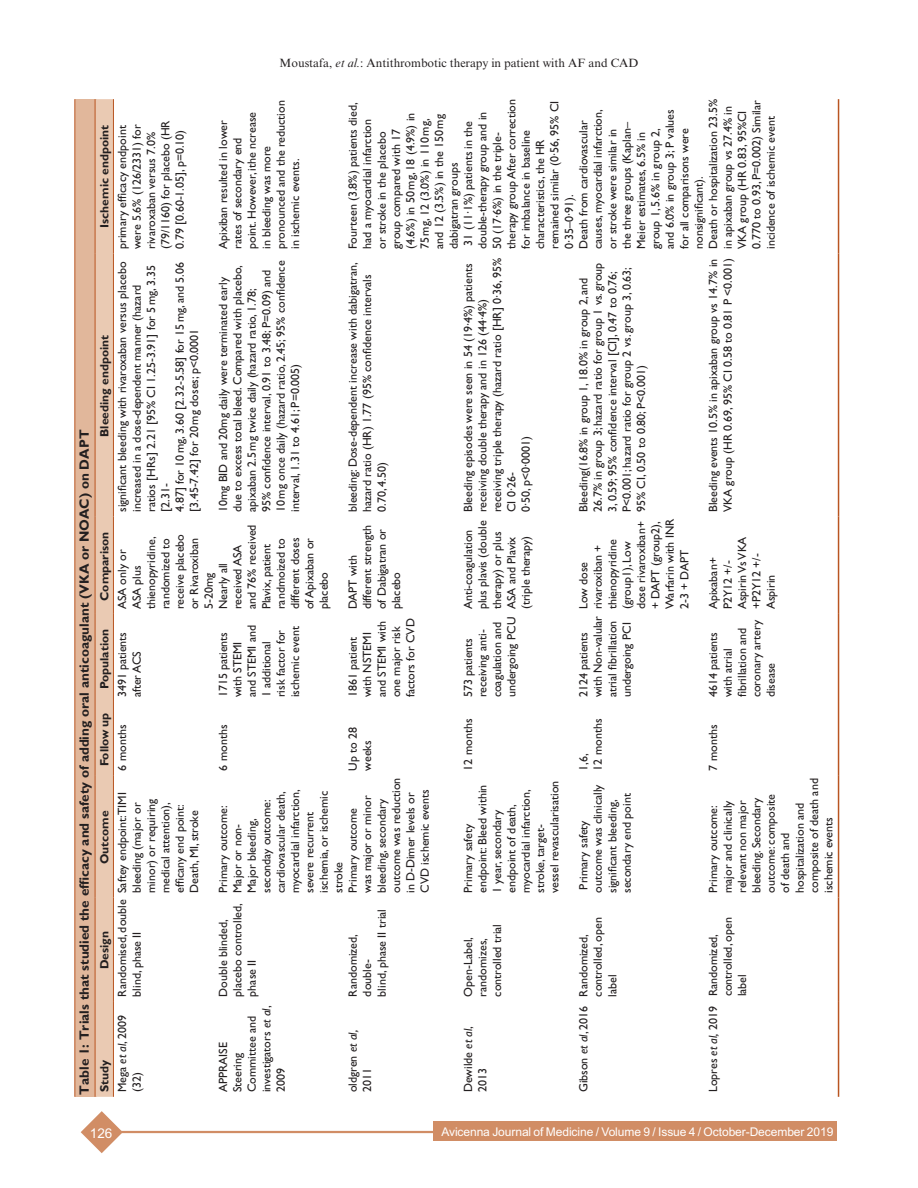
<style>
.page{position:relative;width:918px;height:1188px;background:#fff}
.page>*{position:absolute;margin:0;border:0;box-sizing:border-box;transform-origin:0 0}
.t1{font:700 13.5px "Gill Sans Std";color:#231f20}
.t2{font:13.5px "Arial MT Std";color:#fff}
.t3{font:12px/14.4px "Gill Sans Std";color:#231f20}
.t4{font:700 12px "Gill Sans Std";color:#231f20}
.t5{font:12px "Arial MT Std";letter-spacing:-.005em;color:#fff}
.t6{font:12px "Times New Roman MT Std";color:#231f20}
.s1{font-style:italic}
</style>
<div class="page">
<svg style="left:81px;top:1111px;width:42px;height:42px"></svg>
<hr style="left:120px;top:1131px;width:382px;height:2px;background:#d18d65">
<div style="left:434px;top:1122px;width:403px;height:19px;background:#d18d65"></div>
<div style="left:75px;top:99px;width:21px;height:998px;background:#e1b79b"></div>
<hr style="left:74px;top:99px;width:1px;height:998px;background:#b95521">
<div style="left:96px;top:99px;width:17px;height:998px;background:#eacab3"></div>
<hr style="left:95px;top:1001px;width:1px;height:96px;background:#b95521">
<hr style="left:113px;top:1001px;width:1px;height:96px;background:#b95521">
<hr style="left:95px;top:99px;width:1px;height:155px;background:#b95521">
<hr style="left:113px;top:99px;width:1px;height:155px;background:#b95521">
<hr style="left:838px;top:1001px;width:1px;height:96px;background:#b95521">
<hr style="left:838px;top:898px;width:1px;height:103px;background:#b95521">
<hr style="left:838px;top:775px;width:1px;height:123px;background:#b95521">
<hr style="left:838px;top:702px;width:1px;height:73px;background:#b95521">
<hr style="left:838px;top:614px;width:1px;height:88px;background:#b95521">
<hr style="left:838px;top:517px;width:1px;height:97px;background:#b95521">
<hr style="left:838px;top:254px;width:1px;height:263px;background:#b95521">
<hr style="left:838px;top:99px;width:1px;height:155px;background:#b95521">
<hr style="left:95px;top:898px;width:1px;height:103px;background:#b95521">
<hr style="left:113px;top:898px;width:1px;height:103px;background:#b95521">
<hr style="left:95px;top:775px;width:1px;height:123px;background:#b95521">
<hr style="left:113px;top:775px;width:1px;height:123px;background:#b95521">
<hr style="left:95px;top:702px;width:1px;height:73px;background:#b95521">
<hr style="left:113px;top:702px;width:1px;height:73px;background:#b95521">
<hr style="left:95px;top:614px;width:1px;height:88px;background:#b95521">
<hr style="left:113px;top:614px;width:1px;height:88px;background:#b95521">
<hr style="left:95px;top:517px;width:1px;height:97px;background:#b95521">
<hr style="left:113px;top:517px;width:1px;height:97px;background:#b95521">
<hr style="left:95px;top:254px;width:1px;height:263px;background:#b95521">
<hr style="left:113px;top:254px;width:1px;height:263px;background:#b95521">
<p class="t6" style="left:280px;top:56px;width:360px">Moustafa, <span class="s1">et al.</span>: Antithrombotic therapy in patient with AF and CAD</p>
<p class="t1" style="left:76px;top:1095px;width:667px;rotate:-90deg">Table 1: Trials that studied the efficacy and safety of adding oral anticoagulant (VKA or NOAC) on DAPT</p>
<p class="t3" style="left:115px;top:249px;width:130px;rotate:-90deg">primary efficacy endpoint were 5.6% (126/2331) for rivaroxaban versus 7.0% (79/1160) for placebo (HR<br>0.79 [0.60-1.05], p=0.10)</p>
<p class="t4" style="left:97px;top:228px;width:104px;rotate:-90deg">Ischemic endpoint</p>
<p class="t3" style="left:115px;top:512px;width:252px;rotate:-90deg">significant bleeding with rivaroxaban versus placebo increased in a dose-dependent manner (hazard ratios [HRs] 2.21 [95% CI 1.25-3.91] for 5mg, 3.35 [2.31-<br>4.87] for 10mg, 3.60 [2.32-5.58] for 15mg, and 5.06 [3.45-7.42] for 20mg doses; p&lt;0.0001</p>
<p class="t4" style="left:97px;top:437px;width:103px;rotate:-90deg">Bleeding endpoint</p>
<p class="t3" style="left:216px;top:249px;width:150px;rotate:-90deg">Apixiban resulted in lower rates of secondary end<br>point. However, ithe ncrease<br>in bleeding was more pronounced and the reduction in ischemic events.</p>
<p class="t3" style="left:216px;top:512px;width:253px;rotate:-90deg">10mg BID and 20mg daily were terminated early due to excess total bleed. Compared with placebo, apixaban 2.5mg twice daily (hazard ratio, 1.78;<br>95% confidence interval, 0.91 to 3.48; P=0.09) and 10mg once daily (hazard ratio, 2.45; 95% confidence interval, 1.31 to 4.61; P=0.005)</p>
<p class="t3" style="left:216px;top:609px;width:86px;rotate:-90deg">Nearly all received ASA<br>and 76% received<br>Plavix, patient randmoized to different doses of Apixaban or placebo</p>
<p class="t4" style="left:97px;top:601px;width:71px;rotate:-90deg">Comparison</p>
<p class="t3" style="left:115px;top:609px;width:77px;rotate:-90deg">ASA only or<br>ASA plus thienopyridine, randomized to receive placebo or Rivaroxiban<br>5-20mg</p>
<p class="t4" style="left:97px;top:689px;width:61px;rotate:-90deg">Population</p>
<p class="t3" style="left:115px;top:697px;width:67px;rotate:-90deg">3491 patients after ACS</p>
<p class="t4" style="left:97px;top:766px;width:55px;rotate:-90deg">Follow up</p>
<p class="t3" style="left:115px;top:771px;width:47px;rotate:-90deg">6 months</p>
<p class="t3" style="left:216px;top:697px;width:74px;rotate:-90deg">1715 patients with STEMI and STEMI and<br>1 additional risk factor for ischemic event</p>
<p class="t3" style="left:216px;top:771px;width:47px;rotate:-90deg">6 months</p>
<p class="t3" style="left:706px;top:249px;width:151px;rotate:-90deg">Death or hospitalization 23.5% in apixaban group vs 27.4% in<br>VKA group (HR 0.83, 95%CI<br>0.770 to 0.93, P=0.002) Similar incidence of ischemic event</p>
<p class="t3" style="left:461px;top:249px;width:151px;rotate:-90deg">31 (11·1%) patients in the double-therapy group and in<br>50 (17·6%) in the triple&shy;therapy group After correction for imbalance in baseline characteristics, the HR remained similar (0·56, 95% CI<br>0·35–0·91).</p>
<p class="t3" style="left:346px;top:249px;width:148px;rotate:-90deg">Fourteen (3.8%) patients died, had a myocardial infarction<br>or stroke in the placebo group compared with 17 (4.6%) in 50mg, 18 (4.9%) in<br>75mg, 12 (3.0%) in 110mg, and 12 (3.5%) in the 150mg dabigatran groups</p>
<p class="t3" style="left:576px;top:249px;width:141px;rotate:-90deg">Death from cardiovascular causes, myocardial infarction, or stroke were similar in<br>the three groups (Kaplan–<br>Meier estimates, 6.5% in group 1, 5.6% in group 2, and 6.0% in group 3; P values for all comparisons were nonsignificant).</p>
<p class="t3" style="left:346px;top:512px;width:251px;rotate:-90deg">bleeding: Dose-dependent increase with dabigatran, hazard ratio (HR) 1.77 (95% confidence intervals<br>0.70, 4.50)</p>
<p class="t3" style="left:346px;top:609px;width:85px;rotate:-90deg">DAPT with different strength of Dabigatran or placebo</p>
<p class="t3" style="left:346px;top:697px;width:81px;rotate:-90deg">1861 patient with NSTEMI and STEMI with one major risk factors for CVD</p>
<p class="t3" style="left:346px;top:771px;width:45px;rotate:-90deg">Up to 28 weeks</p>
<p class="t3" style="left:461px;top:512px;width:255px;rotate:-90deg">Bleeding episodes were seen in 54 (19·4%) patients receiving double therapy and in 126 (44·4%) receiving triple therapy (hazard ratio [HR] 0·36, 95% CI 0·26-<br>0·50, p&lt;0·0001)</p>
<p class="t3" style="left:461px;top:609px;width:90px;rotate:-90deg">Anti-coagulation plus plavis (double therapy) or plus<br>ASA and Plavix (triple therapy)</p>
<p class="t3" style="left:461px;top:697px;width:82px;rotate:-90deg">573 patients receiving anti&shy;coagulation and undergoing PCU</p>
<p class="t3" style="left:461px;top:771px;width:53px;rotate:-90deg">12 months</p>
<p class="t3" style="left:576px;top:512px;width:251px;rotate:-90deg">Bleeding(16.8% in group 1, 18.0% in group 2, and 26.7% in group 3; hazard ratio for group 1 vs. group 3, 0.59; 95% confidence interval [CI], 0.47 to 0.76; P&lt;0.001; hazard ratio for group 2 vs. group 3, 0.63; 95% CI, 0.50 to 0.80; P&lt;0.001)</p>
<p class="t3" style="left:576px;top:609px;width:92px;rotate:-90deg">Low dose rivaroxiban + thienopyridine (group1), Low dose rivaroxiban+ + DAPT (group2),<br>Warfarin with INR<br>2-3 + DAPT</p>
<p class="t3" style="left:576px;top:697px;width:83px;rotate:-90deg">2124 patients with Non-valular atrial fibrillation undergoing PCI</p>
<p class="t3" style="left:576px;top:771px;width:53px;rotate:-90deg">1,6,<br>12 months</p>
<p class="t3" style="left:706px;top:512px;width:255px;rotate:-90deg">Bleeding events 10.5% in apixaban group vs 14.7% in<br>VKA group (HR 0.69, 95% CI 0.58 to 0.81 P &lt;0.001)</p>
<p class="t3" style="left:706px;top:609px;width:74px;rotate:-90deg">Apixaban+<br>P2Y12 +/-<br>Aspirin Vs VKA +P2Y12 +/-<br>Aspirin</p>
<p class="t3" style="left:706px;top:697px;width:80px;rotate:-90deg">4614 patients with atrial fibrillation and coronary artery disease</p>
<p class="t3" style="left:706px;top:771px;width:47px;rotate:-90deg">7 months</p>
<p class="t4" style="left:97px;top:864px;width:55px;rotate:-90deg">Outcome</p>
<p class="t3" style="left:115px;top:893px;width:102px;rotate:-90deg">Saftey endpoint:TIMI bleeding (major or minor) or requiring medical attention), efficany end point:<br>Death, MI, stroke</p>
<p class="t3" style="left:115px;top:997px;width:99px;rotate:-90deg">Randomised, double blind, phase II</p>
<p class="t4" style="left:97px;top:969px;width:40px;rotate:-90deg">Design</p>
<p class="t3" style="left:115px;top:1092px;width:79px;rotate:-90deg">Mega <span class="s1">et al</span>, 2009 (32)</p>
<p class="t4" style="left:97px;top:1092px;width:34px;rotate:-90deg">Study</p>
<p class="t3" style="left:346px;top:893px;width:117px;rotate:-90deg">Primary outcome<br>was major or minor bleeding, secondary outcome was reduction in D-Dimer levels or<br>CVD ischemic events</p>
<p class="t3" style="left:216px;top:893px;width:105px;rotate:-90deg">Primary outcome:<br>Major or non-<br>Major bleeding, seconday outcome: cardiovascular death, myocardial infarction, severe recurrent ischemia, or ischemic stroke</p>
<p class="t3" style="left:216px;top:997px;width:95px;rotate:-90deg">Double blinded, placebo controlled, phase II</p>
<p class="t3" style="left:216px;top:1092px;width:88px;rotate:-90deg">APPRAISE<br>Steering<br>Committee and investigators <span class="s1">et al</span>,<br>2009</p>
<p class="t3" style="left:346px;top:997px;width:89px;rotate:-90deg">Randomized, double-<br>blind, phase II trial</p>
<p class="t3" style="left:346px;top:1092px;width:64px;rotate:-90deg">oldgren <span class="s1">et al,<br></span>2011</p>
<p class="t3" style="left:461px;top:893px;width:114px;rotate:-90deg">Primary safety endpoint: Bleed within<br>1 year, secondary endpoint of death, myocardial infarction, stroke, target-<br>vessel revascularisation</p>
<p class="t3" style="left:461px;top:997px;width:74px;rotate:-90deg">Open-Label, randomizes, controlled trial</p>
<p class="t3" style="left:461px;top:1092px;width:68px;rotate:-90deg">Dewilde <span class="s1">et al</span>,<br>2013</p>
<p class="t3" style="left:576px;top:893px;width:110px;rotate:-90deg">Primary safety outcome was clinically significant bleeding, secondary end point</p>
<p class="t3" style="left:576px;top:997px;width:81px;text-indent:-96px;rotate:-90deg">Gibson <span class="s1">et al</span>, 2016 Randomized, controlled, open label</p>
<p class="t3" style="left:706px;top:893px;width:116px;rotate:-90deg">Primary outcome: major and clinically relevant non major bleeding. Secondary outcome: composite<br>of death and hospitalization and composite of death and ischemic events</p>
<p class="t3" style="left:706px;top:996px;width:81px;text-indent:-96px;rotate:-90deg">Lopres <span class="s1">et al,</span> 2019 Randomized, controlled, open label</p>
<p class="t2" style="left:90px;top:1125px;width:24px">126</p>
<p class="t5" style="left:441px;top:1125px;width:394px">Avicenna Journal of Medicine / Volume 9 / Issue 4 / October-December 2019</p>
</div>
